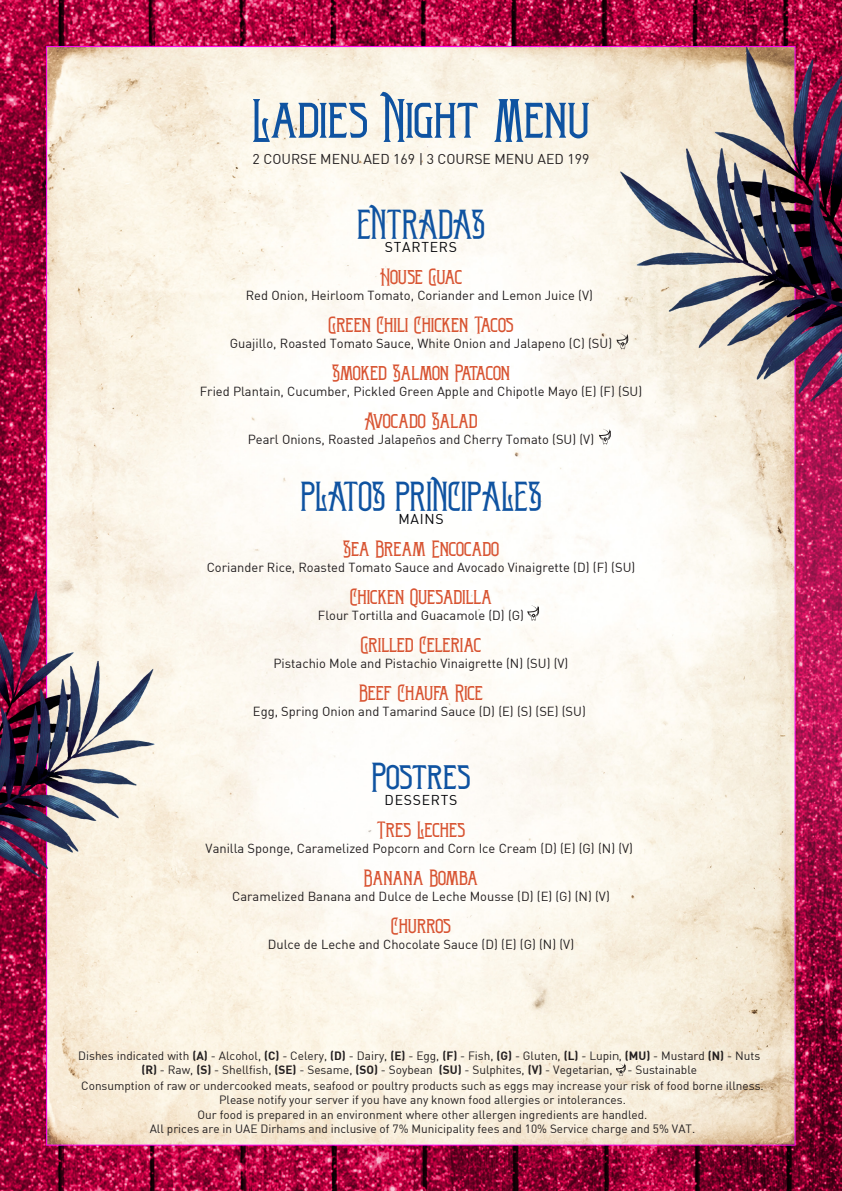
<style>
.page{position:relative;width:842px;height:1191px;background:#fff}
.page>*{position:absolute;margin:0;border:0;box-sizing:border-box;transform-origin:0 0}
.t1{font:50px "Costaville";letter-spacing:-.005em;color:#0f53a1}
.t2{font:34px "Costaville";color:#0f53a1}
.t3{font:20px "Costaville";color:#d85432}
.t4{font:14px "DIN";color:#231f20}
.t5{font:14px "DIN";letter-spacing:.05em;color:#020307}
.t6{font:13px "DIN";color:#231f20}
.t7{font:11.8px/14.2px "DIN";color:#231f20;text-align:center}
.s1{font-family:"DIN Bold"}
</style>
<div class="page">
<img style="left:0;top:0;width:842px;height:1191px">
<svg style="left:616px;top:1063px;width:9px;height:13px"></svg>
<svg style="left:617px;top:334px;width:11px;height:15px"></svg>
<svg style="left:599px;top:429px;width:12px;height:15px"></svg>
<svg style="left:527px;top:605px;width:12px;height:16px"></svg>
<h1 class="t1" style="left:252px;top:89px;width:339px">Ladies Night Menu</h1>
<p class="t4" style="left:253px;top:150px;width:338px">2 COURSE MENU AED 169 | 3 COURSE MENU AED 199</p>
<h2 class="t2" style="left:357px;top:203px;width:129px">ENTRADAS</h2>
<p class="t5" style="left:385px;top:238px;width:74px">STARTERS</p>
<h3 class="t3" style="left:380px;top:264px;width:84px">House Guac</h3>
<p class="t6" style="left:246px;top:287px;width:349px">Red Onion, Heirloom Tomato, Coriander and Lemon Juice (V)</p>
<h3 class="t3" style="left:329px;top:312px;width:186px">Green Chili Chicken Tacos</h3>
<p class="t6" style="left:230px;top:335px;width:384px">Guajillo, Roasted Tomato Sauce, White Onion and Jalapeno (C) (SU)</p>
<h3 class="t3" style="left:332px;top:360px;width:180px">Smoked Salmon Patacon</h3>
<p class="t6" style="left:200px;top:383px;width:444px">Fried Plantain, Cucumber, Pickled Green Apple and Chipotle Mayo (E) (F) (SU)</p>
<h3 class="t3" style="left:364px;top:408px;width:115px">Avocado Salad</h3>
<p class="t6" style="left:248px;top:431px;width:348px">Pearl Onions, Roasted Jalapeños and Cherry Tomato (SU) (V)</p>
<h2 class="t2" style="left:300px;top:475px;width:243px">PLATOS PRINCIPALES</h2>
<p class="t5" style="left:398px;top:510px;width:47px">MAINS</p>
<h3 class="t3" style="left:343px;top:536px;width:157px">Sea Bream Encocado</h3>
<p class="t6" style="left:207px;top:559px;width:430px">Coriander Rice, Roasted Tomato Sauce and Avocado Vinaigrette (D) (F) (SU)</p>
<h3 class="t3" style="left:350px;top:584px;width:143px">Chicken Quesadilla</h3>
<p class="t6" style="left:318px;top:607px;width:208px">Flour Tortilla and Guacamole (D) (G)</p>
<h3 class="t3" style="left:361px;top:632px;width:122px">Grilled Celeriac</h3>
<p class="t6" style="left:273px;top:655px;width:296px">Pistachio Mole and Pistachio Vinaigrette (N) (SU) (V)</p>
<h3 class="t3" style="left:359px;top:680px;width:125px">Beef Chaufa Rice</h3>
<p class="t6" style="left:253px;top:703px;width:334px">Egg, Spring Onion and Tamarind Sauce (D) (E) (S) (SE) (SU)</p>
<h2 class="t2" style="left:371px;top:755px;width:100px">Postres</h2>
<p class="t5" style="left:385px;top:791px;width:74px">DESSERTS</p>
<h3 class="t3" style="left:377px;top:817px;width:90px">Tres Leches</h3>
<p class="t6" style="left:206px;top:840px;width:429px">Vanilla Sponge, Caramelized Popcorn and Corn Ice Cream (D) (E) (G) (N) (V)</p>
<h3 class="t3" style="left:364px;top:865px;width:116px">Banana Bomba</h3>
<p class="t6" style="left:232px;top:888px;width:379px">Caramelized Banana and Dulce de Leche Mousse (D) (E) (G) (N) (V)</p>
<h3 class="t3" style="left:391px;top:913px;width:61px">Churros</h3>
<p class="t6" style="left:268px;top:936px;width:308px">Dulce de Leche and Chocolate Sauce (D) (E) (G) (N) (V)</p>
<p class="t7" style="left:78px;top:1048px;width:684px">Dishes indicated with <span class="s1">(A)</span> - Alcohol, <span class="s1">(C)</span> - Celery, <span class="s1">(D)</span> - Dairy, <span class="s1">(E)</span> - Egg, <span class="s1">(F)</span> - Fish, <span class="s1">(G)</span> - Gluten, <span class="s1">(L)</span> - Lupin, <span class="s1">(MU)</span> - Mustard <span class="s1">(N)</span> - Nuts <span class="s1">(R)</span> - Raw, <span class="s1">(S)</span> - Shellfish, <span class="s1">(SE)</span> - Sesame, <span class="s1">(SO)</span> - Soybean <span class="s1">(SU)</span> - Sulphites, <span class="s1">(V)</span> - Vegetarian, - Sustainable</p>
<p class="t7" style="left:81px;top:1078px;width:684px">Consumption of raw or undercooked meats, seafood or poultry products such as eggs may increase your risk of food borne illness.<br>Please notify your server if you have any known food allergies or intolerances.<br>Our food is prepared in an environment where other allergen ingredients are handled.<br>All prices are in UAE Dirhams and inclusive of 7% Municipality fees and 10% Service charge and 5% VAT.</p>
</div>
